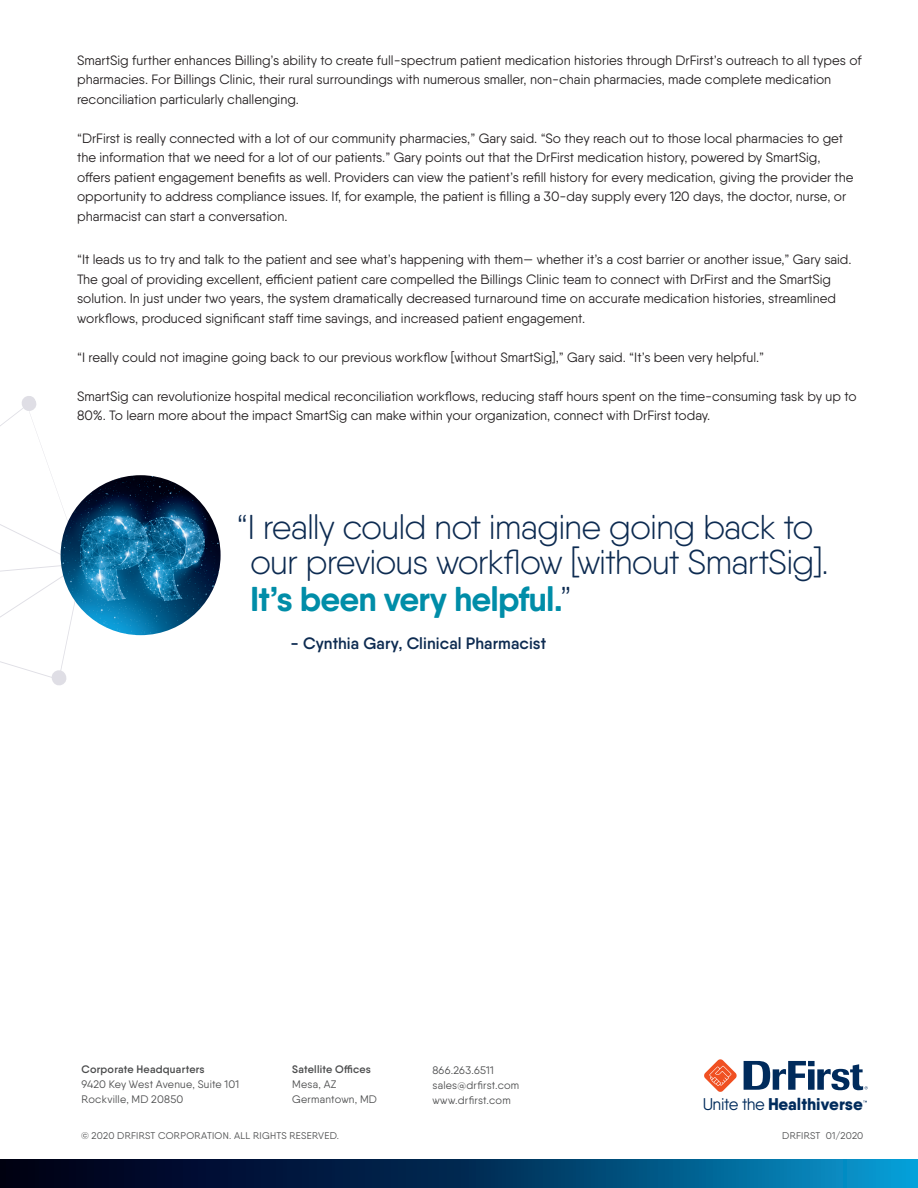
<style>
.page{position:relative;width:918px;height:1188px;background:#fff}
.page>*{position:absolute;margin:0;border:0;box-sizing:border-box;transform-origin:0 0}
.t1{font:300 34.5px/34.5px "Qanelas Soft";letter-spacing:-.03em;color:#0d2b51;text-align:center}
.t2{font:700 34.5px "Qanelas Soft";letter-spacing:-.025em;color:#008da8}
.t3{font:800 16.95px "Qanelas Soft";color:#002b5c}
.t4{font:600 16.5px "Qanelas Soft";letter-spacing:.005em;color:#0d2b51}
.t5{font:13.5px/19.5px "Qanelas Soft";color:#231f20}
.t6{font:10.8px "Qanelas Soft";letter-spacing:.02em;color:#4b4c4d}
.t7{font:600 10.8px "Qanelas Soft";letter-spacing:.02em;color:#4b4c4d}
.t8{font:9.75px "Qanelas Soft";letter-spacing:.025em;color:#4b4c4d}
.s1{font-weight:300;color:#0d2b51}
.s2{font-weight:400}
</style>
<div class="page">
<svg style="left:0;top:396px;width:93px;height:290px"></svg>
<img style="left:61px;top:475px;width:160px;height:160px;border-radius:80px">
<svg style="left:0;top:1159px;width:918px;height:29px;background:#013962"></svg>
<svg style="left:704px;top:1059px;width:33px;height:33px"></svg>
<svg style="left:744px;top:1061px;width:124px;height:29px"></svg>
<p class="t5" style="left:77px;top:50px;width:786px">SmartSig further enhances Billing’s ability to create full-spectrum patient medication histories through DrFirst’s outreach to all types of pharmacies. For Billings Clinic, their rural surroundings with numerous smaller, non-chain pharmacies, made complete medication</p>
<p class="t5" style="left:77px;top:89px;width:223px">reconciliation particularly challenging.</p>
<p class="t5" style="left:77px;top:128px;width:778px">“DrFirst is really connected with a lot of our community pharmacies,” Gary said. “So they reach out to those local pharmacies to get the information that we need for a lot of our patients.” Gary points out that the DrFirst medication history, powered by SmartSig, offers patient engagement benefits as well. Providers can view the patient’s refill history for every medication, giving the provider the opportunity to address compliance issues. If, for example, the patient is filling a 30-day supply every 120 days, the doctor, nurse, or pharmacist can start a conversation.</p>
<p class="t5" style="left:77px;top:250px;width:776px">“It leads us to try and talk to the patient and see what’s happening with them— whether it’s a cost barrier or another issue,” Gary said.</p>
<p class="t5" style="left:77px;top:269px;width:760px">The goal of providing excellent, efficient patient care compelled the Billings Clinic team to connect with DrFirst and the SmartSig solution. In just under two years, the system dramatically decreased turnaround time on accurate medication histories, streamlined workflows, produced significant staff time savings, and increased patient engagement.</p>
<p class="t5" style="left:77px;top:347px;width:689px">“I really could not imagine going back to our previous workflow [without SmartSig],” Gary said. “It’s been very helpful.”</p>
<p class="t5" style="left:77px;top:386px;width:781px">SmartSig can revolutionize hospital medical reconciliation workflows, reducing staff hours spent on the time-consuming task by up to<br>80%. To learn more about the impact SmartSig can make within your organization, connect with DrFirst today.</p>
<p class="t1" style="left:237px;top:510px;width:594px">“I really could not imagine going back to our previous workflow [without SmartSig].</p>
<p class="t2" style="left:250px;top:578px;width:323px">It’s been very helpful.<span class="s1">”</span></p>
<p class="t4" style="left:291px;top:633px;width:257px">- Cynthia Gary, Clinical Pharmacist</p>
<p class="t7" style="left:82px;top:1063px;width:125px">Corporate Headquarters</p>
<p class="t6" style="left:82px;top:1078px;width:159px">9420 Key West Avenue, Suite 101</p>
<p class="t6" style="left:82px;top:1093px;width:103px">Rockville, MD 20850</p>
<p class="t7" style="left:292px;top:1063px;width:80px">Satellite Offices</p>
<p class="t6" style="left:292px;top:1078px;width:46px">Mesa, AZ</p>
<p class="t6" style="left:292px;top:1093px;width:86px">Germantown, MD</p>
<p class="t6" style="left:432px;top:1063px;width:63px">866.263.6511</p>
<p class="t6" style="left:432px;top:1078px;width:88px">sales@drfirst.com</p>
<p class="t6" style="left:432px;top:1093px;width:80px">www.drfirst.com</p>
<p class="t3" style="left:703px;top:1094px;width:162px"><span class="s2">Unite the</span> Healthiverse</p>
<p class="t8" style="left:81px;top:1130px;width:260px">© 2020 DRFIRST CORPORATION. ALL RIGHTS RESERVED.</p>
<p class="t8" style="left:782px;top:1130px;width:83px">DRFIRST 01/2020</p>
</div>
